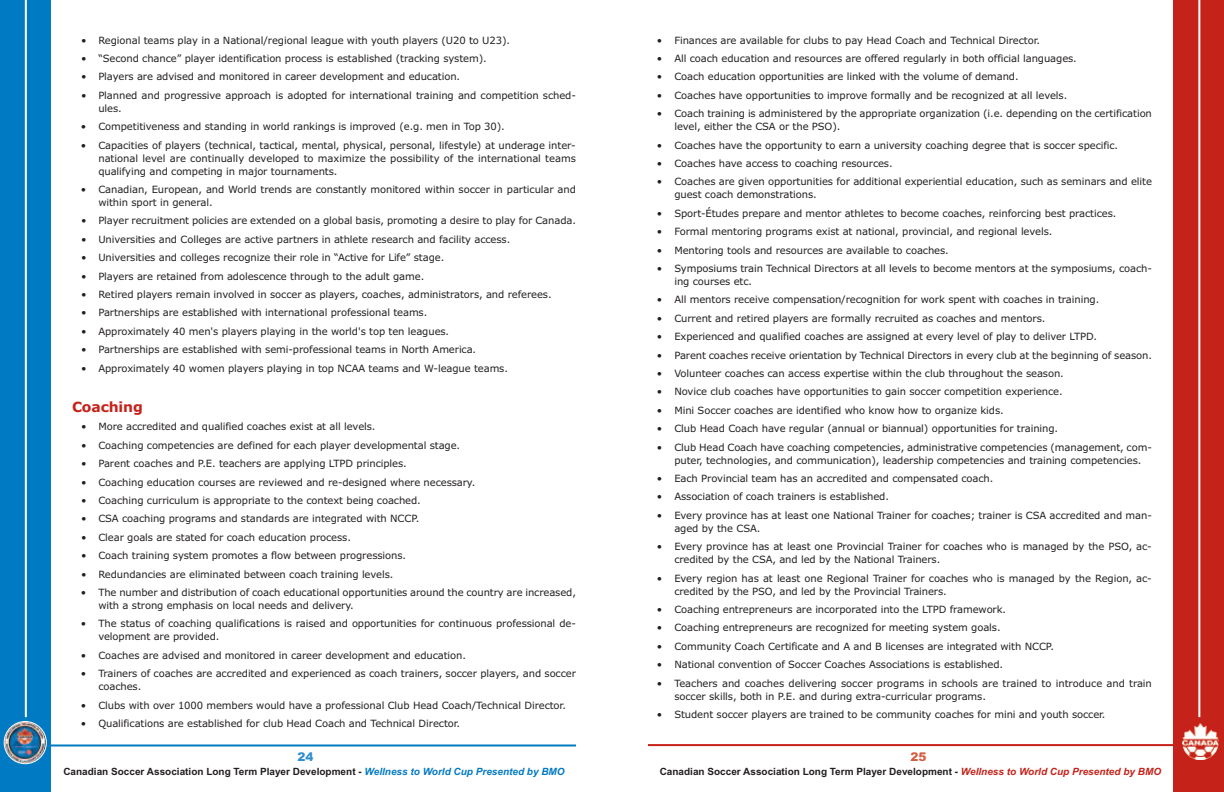
<style>
.page{position:relative;width:1224px;height:792px;background:#fff}
.page>*{position:absolute;margin:0;border:0;box-sizing:border-box;transform-origin:0 0}
.t1{font:700 14px "Verdana";letter-spacing:-.01em;color:#c5221a}
.t2{font:900 12px "Arial";color:#d15e3f}
.t3{font:900 12px "Arial";color:#2e8fce}
.t4{font:10px/13px "Verdana";letter-spacing:-.01em;color:#231f20}
.t5{font:700 10px "Arial";color:#231f20}
.s1{font-style:italic;color:#007ac2}
.s2{font-style:italic;color:#c5221a}
</style>
<div class="page">
<div style="left:1174px;top:0;width:50px;height:792px;background:#c5221a"></div>
<hr style="left:1198px;top:0;width:2px;height:717px;background:#fff">
<hr style="left:648px;top:744px;width:527px;height:2px;background:#c5221a">
<img style="left:1182px;top:723px;width:36px;height:36px">
<hr style="left:16px;top:744px;width:560px;height:2px;background:#007ac2">
<div style="left:0;top:0;width:51px;height:792px;background:#007ac2"></div>
<hr style="left:25px;top:0;width:2px;height:717px;background:#fff">
<img style="left:4px;top:721px;width:43px;height:43px">
<p class="t4" style="left:81px;top:34px;width:431px">• Regional teams play in a National/regional league with youth players (U20 to U23).</p>
<p class="t4" style="left:81px;top:52px;width:407px">• “Second chance” player identification process is established (tracking system).</p>
<p class="t4" style="left:81px;top:70px;width:381px">• Players are advised and monitored in career development and education.</p>
<p class="t4" style="left:98px;top:89px;width:479px;text-indent:-17px">• Planned and progressive approach is adopted for international training and competition sched&shy;ules.</p>
<p class="t4" style="left:81px;top:120px;width:425px">• Competitiveness and standing in world rankings is improved (e.g. men in Top 30).</p>
<p class="t4" style="left:98px;top:139px;width:479px;text-align:justify;text-indent:-17px">• Capacities of players (technical, tactical, mental, physical, personal, lifestyle) at underage inter&shy;national level are continually developed to maximize the possibility of the international teams qualifying and competing in major tournaments.</p>
<p class="t4" style="left:98px;top:183px;width:479px;text-indent:-17px">• Canadian, European, and World trends are constantly monitored within soccer in particular and within sport in general.</p>
<p class="t4" style="left:81px;top:214px;width:497px">• Player recruitment policies are extended on a global basis, promoting a desire to play for Canada.</p>
<p class="t4" style="left:81px;top:233px;width:431px">• Universities and Colleges are active partners in athlete research and facility access.</p>
<p class="t4" style="left:81px;top:251px;width:365px">• Universities and colleges recognize their role in “Active for Life” stage.</p>
<p class="t4" style="left:81px;top:270px;width:345px">• Players are retained from adolescence through to the adult game.</p>
<p class="t4" style="left:81px;top:288px;width:472px">• Retired players remain involved in soccer as players, coaches, administrators, and referees.</p>
<p class="t4" style="left:81px;top:306px;width:348px">• Partnerships are established with international professional teams.</p>
<p class="t4" style="left:81px;top:325px;width:370px">• Approximately 40 men's players playing in the world's top ten leagues.</p>
<p class="t4" style="left:81px;top:343px;width:397px">• Partnerships are established with semi-professional teams in North America.</p>
<p class="t4" style="left:81px;top:362px;width:429px">• Approximately 40 women players playing in top NCAA teams and W-league teams.</p>
<h1 class="t1" style="left:72px;top:399px;width:72px">Coaching</h1>
<p class="t4" style="left:81px;top:420px;width:296px">• More accredited and qualified coaches exist at all levels.</p>
<p class="t4" style="left:81px;top:439px;width:381px">• Coaching competencies are defined for each player developmental stage.</p>
<p class="t4" style="left:81px;top:457px;width:327px">• Parent coaches and P.E. teachers are applying LTPD principles.</p>
<p class="t4" style="left:81px;top:476px;width:396px">• Coaching education courses are reviewed and re-designed where necessary.</p>
<p class="t4" style="left:81px;top:494px;width:341px">• Coaching curriculum is appropriate to the context being coached.</p>
<p class="t4" style="left:81px;top:512px;width:340px">• CSA coaching programs and standards are integrated with NCCP.</p>
<p class="t4" style="left:81px;top:531px;width:272px">• Clear goals are stated for coach education process.</p>
<p class="t4" style="left:81px;top:549px;width:327px">• Coach training system promotes a flow between progressions.</p>
<p class="t4" style="left:81px;top:568px;width:314px">• Redundancies are eliminated between coach training levels.</p>
<p class="t4" style="left:98px;top:586px;width:479px;text-indent:-17px">• The number and distribution of coach educational opportunities around the country are increased, with a strong emphasis on local needs and delivery.</p>
<p class="t4" style="left:98px;top:617px;width:479px;text-indent:-17px">• The status of coaching qualifications is raised and opportunities for continuous professional de&shy;velopment are provided.</p>
<p class="t4" style="left:81px;top:649px;width:387px">• Coaches are advised and monitored in career development and education.</p>
<p class="t4" style="left:98px;top:667px;width:479px;text-indent:-17px">• Trainers of coaches are accredited and experienced as coach trainers, soccer players, and soccer coaches.</p>
<p class="t4" style="left:81px;top:699px;width:487px">• Clubs with over 1000 members would have a professional Club Head Coach/Technical Director.</p>
<p class="t4" style="left:81px;top:717px;width:381px">• Qualifications are established for club Head Coach and Technical Director.</p>
<p class="t3" style="left:298px;top:750px;width:18px">24</p>
<p class="t5" style="left:63px;top:765px;width:503px">Canadian Soccer Association Long Term Player Development - <span class="s1">Wellness to World Cup Presented by BMO</span></p>
<p class="t4" style="left:657px;top:34px;width:385px">• Finances are available for clubs to pay Head Coach and Technical Director.</p>
<p class="t4" style="left:657px;top:52px;width:421px">• All coach education and resources are offered regularly in both official languages.</p>
<p class="t4" style="left:657px;top:70px;width:363px">• Coach education opportunities are linked with the volume of demand.</p>
<p class="t4" style="left:657px;top:89px;width:412px">• Coaches have opportunities to improve formally and be recognized at all levels.</p>
<p class="t4" style="left:674px;top:107px;width:479px;text-indent:-17px">• Coach training is administered by the appropriate organization (i.e. depending on the certification level, either the CSA or the PSO).</p>
<p class="t4" style="left:657px;top:139px;width:463px">• Coaches have the opportunity to earn a university coaching degree that is soccer specific.</p>
<p class="t4" style="left:657px;top:157px;width:237px">• Coaches have access to coaching resources.</p>
<p class="t4" style="left:674px;top:175px;width:479px;text-indent:-17px">• Coaches are given opportunities for additional experiential education, such as seminars and elite guest coach demonstrations.</p>
<p class="t4" style="left:657px;top:207px;width:461px">• Sport-Études prepare and mentor athletes to become coaches, reinforcing best practices.</p>
<p class="t4" style="left:657px;top:225px;width:397px">• Formal mentoring programs exist at national, provincial, and regional levels.</p>
<p class="t4" style="left:657px;top:244px;width:293px">• Mentoring tools and resources are available to coaches.</p>
<p class="t4" style="left:674px;top:262px;width:479px;text-indent:-17px">• Symposiums train Technical Directors at all levels to become mentors at the symposiums, coach&shy;ing courses etc.</p>
<p class="t4" style="left:657px;top:293px;width:444px">• All mentors receive compensation/recognition for work spent with coaches in training.</p>
<p class="t4" style="left:657px;top:312px;width:390px">• Current and retired players are formally recruited as coaches and mentors.</p>
<p class="t4" style="left:657px;top:330px;width:442px">• Experienced and qualified coaches are assigned at every level of play to deliver LTPD.</p>
<p class="t4" style="left:657px;top:349px;width:497px">• Parent coaches receive orientation by Technical Directors in every club at the beginning of season.</p>
<p class="t4" style="left:657px;top:367px;width:408px">• Volunteer coaches can access expertise within the club throughout the season.</p>
<p class="t4" style="left:657px;top:385px;width:407px">• Novice club coaches have opportunities to gain soccer competition experience.</p>
<p class="t4" style="left:657px;top:404px;width:348px">• Mini Soccer coaches are identified who know how to organize kids.</p>
<p class="t4" style="left:657px;top:422px;width:403px">• Club Head Coach have regular (annual or biannual) opportunities for training.</p>
<p class="t4" style="left:674px;top:441px;width:479px;text-indent:-17px">• Club Head Coach have coaching competencies, administrative competencies (management, com&shy;puter, technologies, and communication), leadership competencies and training competencies.</p>
<p class="t4" style="left:657px;top:472px;width:338px">• Each Provincial team has an accredited and compensated coach.</p>
<p class="t4" style="left:657px;top:490px;width:234px">• Association of coach trainers is established.</p>
<p class="t4" style="left:674px;top:509px;width:479px;text-indent:-17px">• Every province has at least one National Trainer for coaches; trainer is CSA accredited and man&shy;aged by the CSA.</p>
<p class="t4" style="left:674px;top:540px;width:479px;text-indent:-17px">• Every province has at least one Provincial Trainer for coaches who is managed by the PSO, ac&shy;credited by the CSA, and led by the National Trainers.</p>
<p class="t4" style="left:674px;top:572px;width:479px;text-indent:-17px">• Every region has at least one Regional Trainer for coaches who is managed by the Region, ac&shy;credited by the PSO, and led by the Provincial Trainers.</p>
<p class="t4" style="left:657px;top:603px;width:351px">• Coaching entrepreneurs are incorporated into the LTPD framework.</p>
<p class="t4" style="left:657px;top:621px;width:345px">• Coaching entrepreneurs are recognized for meeting system goals.</p>
<p class="t4" style="left:657px;top:640px;width:399px">• Community Coach Certificate and A and B licenses are integrated with NCCP.</p>
<p class="t4" style="left:657px;top:658px;width:348px">• National convention of Soccer Coaches Associations is established.</p>
<p class="t4" style="left:674px;top:677px;width:479px;text-indent:-17px">• Teachers and coaches delivering soccer programs in schools are trained to introduce and train soccer skills, both in P.E. and during extra-curricular programs.</p>
<p class="t4" style="left:657px;top:708px;width:450px">• Student soccer players are trained to be community coaches for mini and youth soccer.</p>
<p class="t2" style="left:911px;top:750px;width:18px">25</p>
<p class="t5" style="left:660px;top:766px;width:503px">Canadian Soccer Association Long Term Player Development - <span class="s2">Wellness to World Cup Presented by BMO</span></p>
</div>
